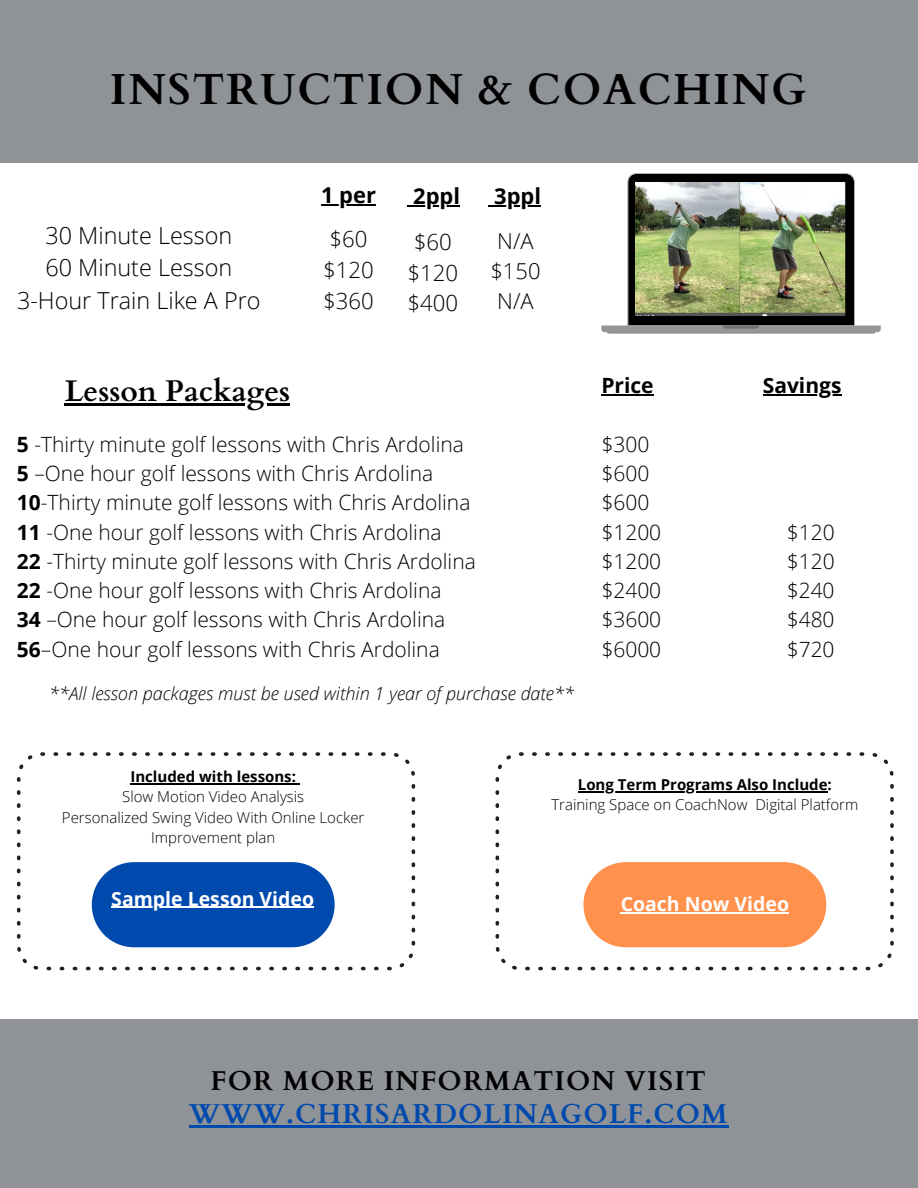
<style>
.page{position:relative;width:918px;height:1188px;background:#fff}
.page>*{position:absolute;margin:0;border:0;box-sizing:border-box;transform-origin:0 0}
.t1{font:700 43.5px "Cardo";letter-spacing:.04em;color:#000}
.t2{font:700 29.85px "Cardo";color:#000}
.t3{font:700 27.3px/32.7px "Cardo";letter-spacing:.04em;color:#004aad;text-align:center}
.t4{font:300 23.4px/32.7px "Open Sans";color:#000;text-align:center}
.t5{font:300 22.2px/30.9px "Open Sans";color:#000}
.t6{font:700 21.9px "Open Sans";color:#000}
.t7{font:300 21.9px/30.3px "Open Sans";color:#000;text-align:center}
.t8{font:300 21px/29.2px "Open Sans";color:#000}
.t9{font:700 21px "Open Sans";color:#000}
.t10{font:700 19.5px "Open Sans";color:#fff}
.t11{font:italic 300 18px "Open Sans";color:#000}
.t12{font:300 15px "Open Sans";color:#000}
.t13{font:700 15px "Open Sans";color:#000}
.s1{font-weight:700}
.s2{color:#000}
</style>
<div class="page">
<div style="left:0;top:1019px;width:918px;height:169px;background:#8f9398"></div>
<div style="left:0;top:0;width:918px;height:163px;background:#8f9398"></div>
<svg style="left:601px;top:173px;width:280px;height:159px"></svg>
<svg style="left:607px;top:174px;width:268px;height:159px"></svg>
<img style="left:635px;top:183px;width:212px;height:133px">
<svg style="left:17px;top:752px;width:398px;height:218px"></svg>
<div style="left:92px;top:862px;width:243px;height:85px;background:#004aad;border-radius:43px"></div>
<svg style="left:496px;top:752px;width:398px;height:218px"></svg>
<div style="left:583px;top:862px;width:243px;height:85px;background:#ff914d;border-radius:43px"></div>
<hr style="left:130px;top:783px;width:166px;height:1px;background:#000">
<hr style="left:65px;top:404px;width:225px;height:2px;background:#000">
<hr style="left:189px;top:1125px;width:540px;height:2px;background:#004aad">
<hr style="left:321px;top:205px;width:55px;height:1px;background:#000">
<svg style="left:407px;top:205px;width:6px;height:2px"></svg>
<hr style="left:413px;top:205px;width:47px;height:2px;background:#000">
<hr style="left:494px;top:205px;width:47px;height:2px;background:#000">
<hr style="left:601px;top:394px;width:53px;height:2px;background:#000">
<hr style="left:763px;top:394px;width:78px;height:2px;background:#000">
<hr style="left:578px;top:791px;width:250px;height:1px;background:#000">
<hr style="left:111px;top:907px;width:203px;height:1px;background:#fff">
<hr style="left:621px;top:913px;width:168px;height:1px;background:#fff">
<p class="t1" style="left:110px;top:61px;width:698px">INSTRUCTION &amp; COACHING</p>
<p class="t6" style="left:321px;top:180px;width:56px">1 per</p>
<p class="t6" style="left:413px;top:181px;width:48px">2ppl</p>
<p class="t6" style="left:494px;top:181px;width:48px">3ppl</p>
<p class="t4" style="left:17px;top:218px;width:245px">30 Minute Lesson<br>60 Minute Lesson<br>3-Hour Train Like A Pro</p>
<p class="t5" style="left:323px;top:223px;width:52px">$60 $120 $360</p>
<p class="t5" style="left:407px;top:226px;width:52px;line-height:30.3px">$60 $120 $400</p>
<p class="t7" style="left:490px;top:225px;width:51px">N/A $150<br>N/A</p>
<p class="t2" style="left:65px;top:372px;width:227px">Lesson Packages</p>
<h5 class="t8" style="left:17px;top:429px;width:448px"><span class="s1">5</span> -Thirty minute golf lessons with Chris Ardolina</h5>
<h5 class="t8" style="left:17px;top:458px;width:418px"><span class="s1">5</span> –One hour golf lessons with Chris Ardolina</h5>
<h6 class="t8" style="left:17px;top:488px;width:455px"><span class="s1">10</span>-Thirty minute golf lessons with Chris Ardolina</h6>
<h6 class="t8" style="left:17px;top:517px;width:426px"><span class="s1">11</span> -One hour golf lessons with Chris Ardolina</h6>
<h6 class="t8" style="left:17px;top:546px;width:460px"><span class="s1">22</span> -Thirty minute golf lessons with Chris Ardolina</h6>
<h4 class="t8" style="left:17px;top:575px;width:426px"><span class="s1">22</span> -One hour golf lessons with Chris Ardolina</h4>
<p class="t8" style="left:17px;top:605px;width:430px"><span class="s1">34</span> –One hour golf lessons with Chris Ardolina</p>
<h3 class="t8" style="left:17px;top:634px;width:424px"><span class="s1">56</span>–One hour golf lessons with Chris Ardolina</h3>
<p class="t11" style="left:49px;top:681px;width:527px">**All lesson packages must be used within 1 year of purchase date**</p>
<p class="t9" style="left:601px;top:371px;width:54px">Price</p>
<p class="t9" style="left:763px;top:371px;width:80px">Savings</p>
<p class="t8" style="left:601px;top:429px;width:49px">$300 $600</p>
<p class="t8" style="left:601px;top:488px;width:49px">$600</p>
<p class="t8" style="left:601px;top:517px;width:61px">$1200</p>
<p class="t8" style="left:787px;top:517px;width:49px">$120</p>
<p class="t8" style="left:601px;top:546px;width:61px">$1200</p>
<p class="t8" style="left:787px;top:546px;width:49px">$120</p>
<p class="t8" style="left:601px;top:575px;width:61px">$2400</p>
<p class="t8" style="left:787px;top:575px;width:49px">$240</p>
<p class="t8" style="left:601px;top:605px;width:61px">$3600</p>
<p class="t8" style="left:787px;top:605px;width:49px">$480</p>
<p class="t8" style="left:601px;top:634px;width:61px">$6000</p>
<p class="t8" style="left:787px;top:634px;width:49px">$720</p>
<p class="t13" style="left:130px;top:766px;width:167px">Included with lessons:</p>
<p class="t12" style="left:122px;top:786px;width:184px">Slow Motion Video Analysis</p>
<p class="t12" style="left:62px;top:807px;width:304px">Personalized Swing Video With Online Locker</p>
<p class="t12" style="left:151px;top:827px;width:125px">Improvement plan</p>
<p class="t13" style="left:578px;top:774px;width:256px">Long Term Programs Also Include:</p>
<p class="t12" style="left:551px;top:794px;width:308px">Training Space on CoachNow Digital Platform</p>
<p class="t10" style="left:111px;top:885px;width:204px">Sample Lesson Video</p>
<p class="t10" style="left:621px;top:891px;width:170px">Coach Now Video</p>
<p class="t3" style="left:189px;top:1065px;width:540px"><span class="s2">FOR MORE INFORMATION VISIT<br></span>WWW.CHRISARDOLINAGOLF.COM</p>
</div>
